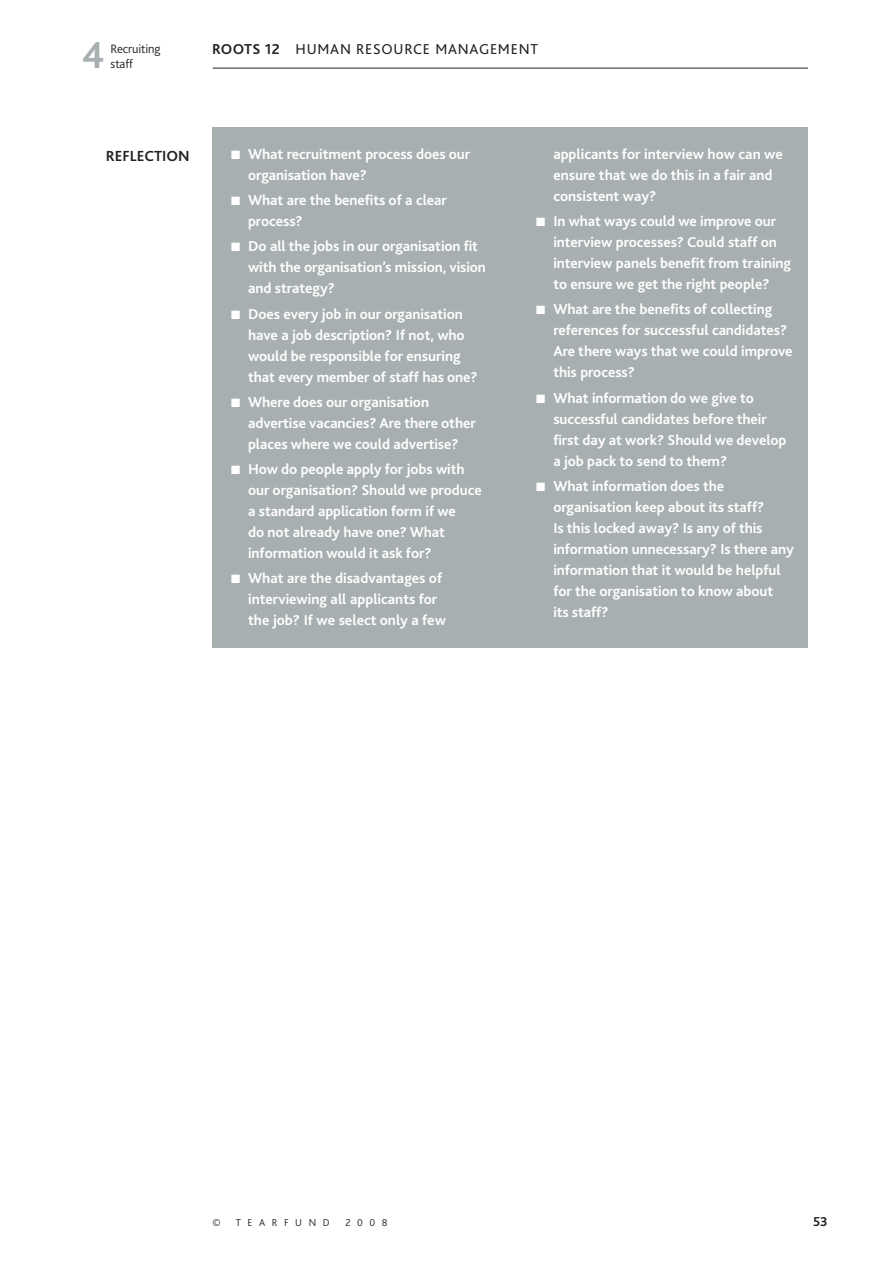
<style>
.page{position:relative;width:893px;height:1263px;background:#fff}
.page>*{position:absolute;margin:0;border:0;box-sizing:border-box;transform-origin:0 0}
.t1{font:700 39px "Bliss 2";color:#a8afb0}
.t2{font:700 15.3px "Bliss 2";color:#20231e}
.t3{font:700 15px/21px "Bliss 2";letter-spacing:-.005em;color:#fff}
.t4{font:15px "Bliss 2";letter-spacing:.05em;color:#20231e}
.t5{font:700 13.5px "Bliss 2";color:#20231e}
.t6{font:300 12.75px "Bliss 2";letter-spacing:-.01em;color:#20231e}
.t7{font:300 10.5px "Bliss 2";letter-spacing:.625em;color:#20231e}
.s1{font-weight:700}
</style>
<div class="page">
<hr style="left:213px;top:68px;width:595px;height:1px;background:#20231e">
<div style="left:213px;top:128px;width:595px;height:520px;background:#a8afb0"></div>
<h1 class="t1" style="left:82px;top:40px;width:24px">4</h1>
<p class="t6" style="left:111px;top:44px;width:52px">Recruiting</p>
<p class="t4" style="left:212px;top:43px;width:327px"><span class="s1">ROOTS 12</span> HUMAN RESOURCE MANAGEMENT</p>
<p class="t6" style="left:111px;top:59px;width:24px">staff</p>
<p class="t2" style="left:106px;top:150px;width:85px">REFLECTION</p>
<p class="t3" style="left:248px;top:145px;width:224px;text-indent:-17px">■ What recruitment process does our organisation have?</p>
<p class="t3" style="left:248px;top:191px;width:200px;text-indent:-17px">■ What are the benefits of a clear process?</p>
<p class="t3" style="left:248px;top:237px;width:239px;text-indent:-17px">■ Do all the jobs in our organisation fit with the organisation’s mission, vision and strategy?</p>
<p class="t3" style="left:248px;top:305px;width:231px;text-indent:-17px">■ Does every job in our organisation have a job description? If not, who would be responsible for ensuring that every member of staff has one?</p>
<p class="t3" style="left:248px;top:393px;width:229px;text-indent:-17px">■ Where does our organisation advertise vacancies? Are there other places where we could advertise?</p>
<p class="t3" style="left:248px;top:460px;width:235px;text-indent:-17px">■ How do people apply for jobs with our organisation? Should we produce a standard application form if we<br>do not already have one? What information would it ask for?</p>
<p class="t3" style="left:248px;top:569px;width:199px;text-indent:-17px">■ What are the disadvantages of interviewing all applicants for the job? If we select only a few</p>
<p class="t3" style="left:553px;top:145px;width:231px">applicants for interview how can we ensure that we do this in a fair and consistent way?</p>
<p class="t3" style="left:553px;top:212px;width:239px;text-indent:-17px">■ In what ways could we improve our interview processes? Could staff on interview panels benefit from training to ensure we get the right people?</p>
<p class="t3" style="left:553px;top:300px;width:241px;text-indent:-17px">■ What are the benefits of collecting references for successful candidates?<br>Are there ways that we could improve this process?</p>
<p class="t3" style="left:553px;top:389px;width:235px;text-indent:-17px">■ What information do we give to successful candidates before their first day at work? Should we develop a job pack to send to them?</p>
<p class="t3" style="left:553px;top:477px;width:242px;text-indent:-17px">■ What information does the organisation keep about its staff?<br>Is this locked away? Is any of this information unnecessary? Is there any information that it would be helpful for the organisation to know about<br>its staff?</p>
<p class="t7" style="left:213px;top:1218px;width:10px">©</p>
<p class="t7" style="left:236px;top:1218px;width:95px">TEARFUND</p>
<p class="t7" style="left:345px;top:1218px;width:44px">2008</p>
<p class="t5" style="left:813px;top:1216px;width:16px">53</p>
</div>
